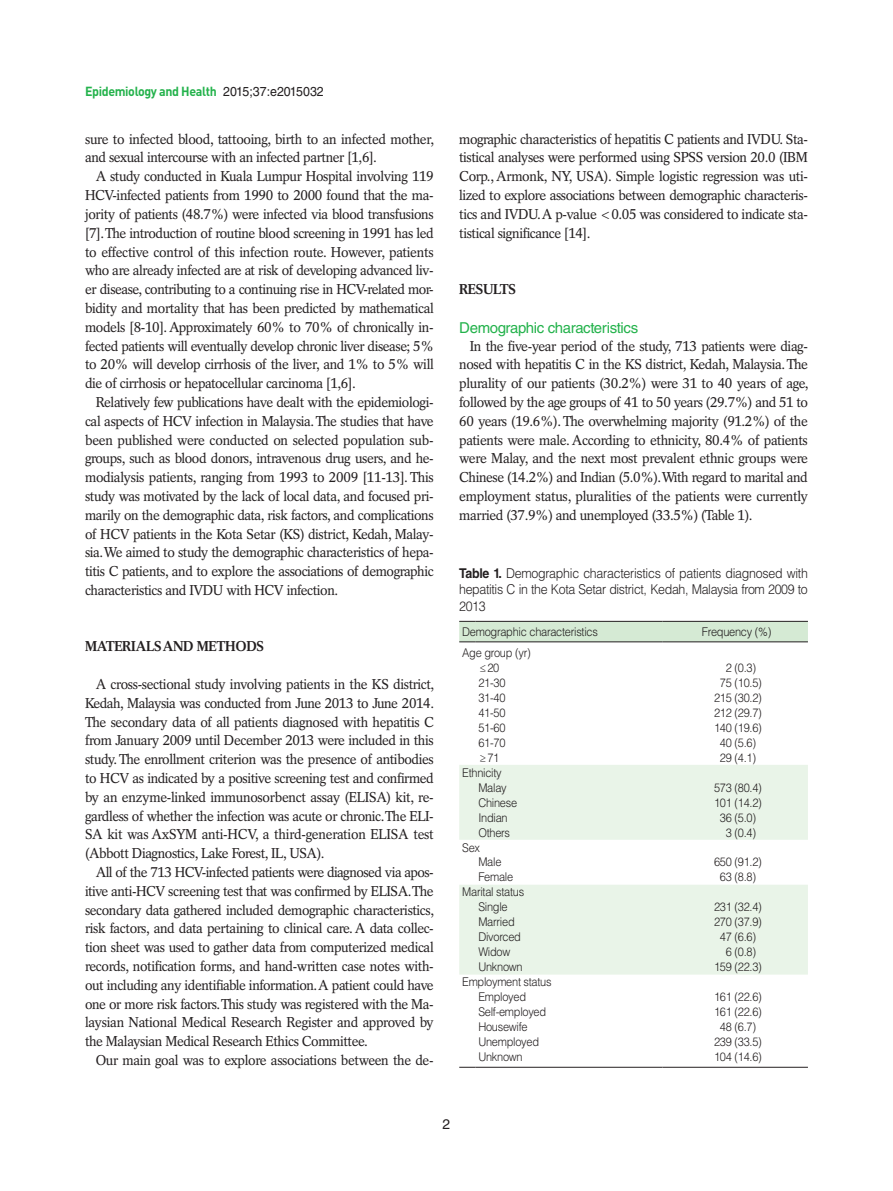
<style>
.page{position:relative;width:893px;height:1191px;background:#fff}
.page>*{position:absolute;margin:0;border:0;box-sizing:border-box;transform-origin:0 0}
.본문_중제목{font:15px "Helvetica LT Std";letter-spacing:-.025em;color:#23b24b}
.본문{font:14.25px/18.8px "Rotation LT Std";letter-spacing:-.03em;color:#231f20;text-align:justify;scale:.95 1}
.본문_대제목{font:700 14.25px "Rotation LT Std";letter-spacing:-.025em;color:#231f20;scale:.95 1}
.t1{font:13.95px "Helvetica LT Std";color:#231f20}
.표_제목__그림_설명{font:300 13.5px/16.2px "Helvetica LT Std";letter-spacing:-.03em;color:#231f20;text-align:justify;scale:.92 1}
.t2{font:700 13.05px "DIN Pro";letter-spacing:-.03em;color:#23b24b;scale:.95 1}
.표_본문{font:300 12px "Helvetica LT Std";letter-spacing:-.025em;color:#231f20;scale:.92 1}
.s1{font-family:"Helvetica LT Std";font-weight:400;color:#231f20}
.s2{font-weight:700}
</style>
<div class="page">
<svg style="left:459px;top:765px;width:349px;height:209px;fill:#e9f4e8"></svg>
<div style="left:459px;top:621px;width:349px;height:21px;background:#d5ead4"></div>
<hr style="left:475px;top:641px;width:187px;height:1px;background:#231f20">
<hr style="left:662px;top:641px;width:146px;height:1px;background:#231f20">
<svg style="left:459px;top:1066px;width:16px;height:1px"></svg>
<hr style="left:475px;top:1066px;width:187px;height:1px;background:#231f20">
<hr style="left:662px;top:1066px;width:146px;height:1px;background:#231f20">
<p class="t2" style="left:85px;top:83px;width:253px">Epidemiology and Health <span class="s1">2015;37:e2015032</span></p>
<p class="본문" style="left:85px;top:129px;width:369px">sure to infected blood, tattooing, birth to an infected mother, and sexual intercourse with an infected partner [1,6].</p>
<p class="본문" style="left:85px;top:167px;width:369px;text-indent:11px">A study conducted in Kuala Lumpur Hospital involving 119<br>HCV-infected patients from 1990 to 2000 found that the ma&shy;jority of patients (48.7%) were infected via blood transfusions [7]. The introduction of routine blood screening in 1991 has led to effective control of this infection route. However, patients who are already infected are at risk of developing advanced liv&shy;er disease, contributing to a continuing rise in HCV-related mor&shy;bidity and mortality that has been predicted by mathematical models [8-10]. Approximately 60% to 70% of chronically in&shy;fected patients will eventually develop chronic liver disease; 5% to 20% will develop cirrhosis of the liver, and 1% to 5% will die of cirrhosis or hepatocellular carcinoma [1,6].</p>
<p class="본문" style="left:85px;top:393px;width:369px;text-indent:11px">Relatively few publications have dealt with the epidemiologi&shy;cal aspects of HCV infection in Malaysia. The studies that have been published were conducted on selected population sub&shy;groups, such as blood donors, intravenous drug users, and he&shy;modialysis patients, ranging from 1993 to 2009 [11-13]. This study was motivated by the lack of local data, and focused pri&shy;marily on the demographic data, risk factors, and complications of HCV patients in the Kota Setar (KS) district, Kedah, Malay&shy;sia. We aimed to study the demographic characteristics of hepa&shy;titis C patients, and to explore the associations of demographic characteristics and IVDU with HCV infection.</p>
<p class="본문_대제목" style="left:85px;top:638px;width:190px">MATERIALS AND METHODS</p>
<p class="본문" style="left:85px;top:674px;width:369px;text-indent:11px">A cross-sectional study involving patients in the KS district, Kedah, Malaysia was conducted from June 2013 to June 2014.<br>The secondary data of all patients diagnosed with hepatitis C from January 2009 until December 2013 were included in this study. The enrollment criterion was the presence of antibodies to HCV as indicated by a positive screening test and confirmed by an enzyme-linked immunosorbenct assay (ELISA) kit, re&shy;gardless of whether the infection was acute or chronic. The ELI-SA kit was AxSYM anti-HCV, a third-generation ELISA test (Abbott Diagnostics, Lake Forest, IL, USA).</p>
<p class="본문" style="left:85px;top:862px;width:369px;text-indent:11px">All of the 713 HCV-infected patients were diagnosed via apos&shy;itive anti-HCV screening test that was confirmed by ELISA. The secondary data gathered included demographic characteristics, risk factors, and data pertaining to clinical care. A data collec&shy;tion sheet was used to gather data from computerized medical records, notification forms, and hand-written case notes with&shy;out including any identifiable information. A patient could have one or more risk factors. This study was registered with the Ma&shy;laysian National Medical Research Register and approved by the Malaysian Medical Research Ethics Committee.</p>
<p class="본문" style="left:96px;top:1050px;width:357px">Our main goal was to explore associations between the de-</p>
<p class="본문" style="left:459px;top:129px;width:369px">mographic characteristics of hepatitis C patients and IVDU. Sta&shy;tistical analyses were performed using SPSS version 20.0 (IBM Corp., Armonk, NY, USA). Simple logistic regression was uti&shy;lized to explore associations between demographic characteris&shy;tics and IVDU. A p-value &lt;0.05 was considered to indicate sta&shy;tistical significance [14].</p>
<p class="본문_대제목" style="left:459px;top:281px;width:61px">RESULTS</p>
<p class="본문_중제목" style="left:459px;top:319px;width:180px">Demographic characteristics</p>
<p class="본문" style="left:459px;top:336px;width:369px;text-indent:11px">In the five-year period of the study, 713 patients were diag&shy;nosed with hepatitis C in the KS district, Kedah, Malaysia. The plurality of our patients (30.2%) were 31 to 40 years of age, followed by the age groups of 41 to 50 years (29.7%) and 51 to 60 years (19.6%). The overwhelming majority (91.2%) of the patients were male. According to ethnicity, 80.4% of patients were Malay, and the next most prevalent ethnic groups were Chinese (14.2%) and Indian (5.0%). With regard to marital and employment status, pluralities of the patients were currently married (37.9%) and unemployed (33.5%) (Table 1).</p>
<p class="표_제목__그림_설명" style="left:459px;top:565px;width:381px"><span class="s2">Table 1.</span> Demographic characteristics of patients diagnosed with hepatitis C in the Kota Setar district, Kedah, Malaysia from 2009 to 2013</p>
<p class="표_본문" style="left:462px;top:624px;width:149px">Demographic characteristics</p>
<p class="표_본문" style="left:702px;top:624px;width:77px">Frequency (%)</p>
<p class="표_본문" style="left:462px;top:645px;width:76px">Age group (yr)</p>
<p class="표_본문" style="left:480px;top:660px;width:23px">≤20</p>
<p class="표_본문" style="left:726px;top:660px;width:34px">2 (0.3)</p>
<p class="표_본문" style="left:478px;top:675px;width:31px">21-30</p>
<p class="표_본문" style="left:720px;top:675px;width:47px">75 (10.5)</p>
<p class="표_본문" style="left:478px;top:690px;width:31px">31-40</p>
<p class="표_본문" style="left:714px;top:690px;width:53px">215 (30.2)</p>
<p class="표_본문" style="left:478px;top:705px;width:31px">41-50</p>
<p class="표_본문" style="left:714px;top:705px;width:53px">212 (29.7)</p>
<p class="표_본문" style="left:478px;top:720px;width:31px">51-60</p>
<p class="표_본문" style="left:714px;top:720px;width:53px">140 (19.6)</p>
<p class="표_본문" style="left:478px;top:735px;width:31px">61-70</p>
<p class="표_본문" style="left:720px;top:735px;width:41px">40 (5.6)</p>
<p class="표_본문" style="left:480px;top:750px;width:23px">≥71</p>
<p class="표_본문" style="left:720px;top:750px;width:41px">29 (4.1)</p>
<p class="표_본문" style="left:462px;top:765px;width:44px">Ethnicity</p>
<p class="표_본문" style="left:478px;top:780px;width:32px">Malay</p>
<p class="표_본문" style="left:714px;top:780px;width:53px">573 (80.4)</p>
<p class="표_본문" style="left:478px;top:795px;width:44px">Chinese</p>
<p class="표_본문" style="left:714px;top:795px;width:53px">101 (14.2)</p>
<p class="표_본문" style="left:478px;top:809px;width:33px">Indian</p>
<p class="표_본문" style="left:720px;top:809px;width:41px">36 (5.0)</p>
<p class="표_본문" style="left:478px;top:824px;width:36px">Others</p>
<p class="표_본문" style="left:726px;top:824px;width:34px">3 (0.4)</p>
<p class="표_본문" style="left:462px;top:839px;width:21px">Sex</p>
<p class="표_본문" style="left:478px;top:854px;width:27px">Male</p>
<p class="표_본문" style="left:714px;top:854px;width:53px">650 (91.2)</p>
<p class="표_본문" style="left:478px;top:869px;width:39px">Female</p>
<p class="표_본문" style="left:720px;top:869px;width:41px">63 (8.8)</p>
<p class="표_본문" style="left:462px;top:884px;width:69px">Marital status</p>
<p class="표_본문" style="left:478px;top:899px;width:33px">Single</p>
<p class="표_본문" style="left:714px;top:899px;width:53px">231 (32.4)</p>
<p class="표_본문" style="left:478px;top:914px;width:41px">Married</p>
<p class="표_본문" style="left:714px;top:914px;width:53px">270 (37.9)</p>
<p class="표_본문" style="left:478px;top:929px;width:48px">Divorced</p>
<p class="표_본문" style="left:720px;top:929px;width:41px">47 (6.6)</p>
<p class="표_본문" style="left:478px;top:944px;width:36px">Widow</p>
<p class="표_본문" style="left:726px;top:944px;width:34px">6 (0.8)</p>
<p class="표_본문" style="left:478px;top:959px;width:50px">Unknown</p>
<p class="표_본문" style="left:714px;top:959px;width:53px">159 (22.3)</p>
<p class="표_본문" style="left:462px;top:974px;width:99px">Employment status</p>
<p class="표_본문" style="left:478px;top:989px;width:53px">Employed</p>
<p class="표_본문" style="left:714px;top:989px;width:53px">161 (22.6)</p>
<p class="표_본문" style="left:478px;top:1004px;width:75px">Self-employed</p>
<p class="표_본문" style="left:714px;top:1004px;width:53px">161 (22.6)</p>
<p class="표_본문" style="left:478px;top:1019px;width:55px">Housewife</p>
<p class="표_본문" style="left:720px;top:1019px;width:41px">48 (6.7)</p>
<p class="표_본문" style="left:478px;top:1034px;width:67px">Unemployed</p>
<p class="표_본문" style="left:714px;top:1034px;width:53px">239 (33.5)</p>
<p class="표_본문" style="left:478px;top:1049px;width:50px">Unknown</p>
<p class="표_본문" style="left:714px;top:1049px;width:53px">104 (14.6)</p>
<p class="t1" style="left:443px;top:1116px;width:9px">2</p>
</div>
